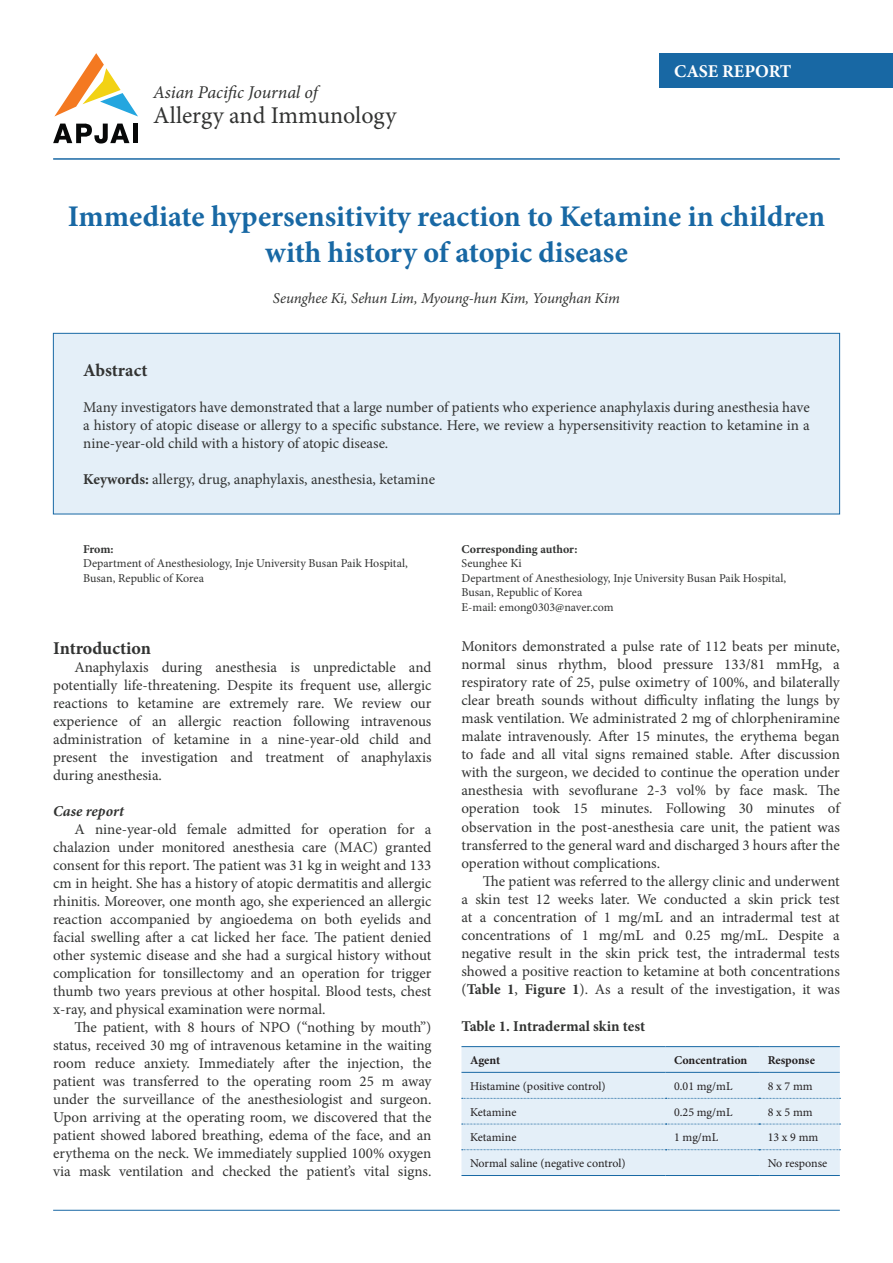
<style>
.page{position:relative;width:893px;height:1263px;background:#fff}
.page>*{position:absolute;margin:0;border:0;box-sizing:border-box;transform-origin:0 0}
.t1{font:700 30px/36px "Minion Pro";color:#1868a4;text-align:center}
.t2{font:24px "Minion Pro";color:#323332}
.t3{font:italic 18px "Minion Pro";letter-spacing:-.01em;color:#323332}
.t4{font:700 18px "Minion Pro";letter-spacing:-.005em;color:#323332}
.t5{font:700 18px "Minion Pro";letter-spacing:-.005em;color:#fff}
.t6{font:15px/18px "Minion Pro";color:#323332;text-align:justify}
.t7{font:italic 15px "Minion Pro";letter-spacing:-.015em;color:#323332}
.t8{font:700 15px "Minion Pro";color:#323332}
.t9{font:italic 700 15px "Minion Pro";letter-spacing:.005em;color:#323332}
.t10{font:12px/14.4px "Minion Pro";letter-spacing:-.005em;color:#323332}
.t11{font:12px "Minion Pro";color:#231f20}
.t12{font:700 12px "Minion Pro";letter-spacing:-.005em;color:#231f20}
.t13{font:700 12px "Minion Pro";letter-spacing:-.005em;color:#323332}
.s1{font-weight:700}
</style>
<div class="page">
<div style="left:53px;top:333px;width:787px;height:181px;background:#e4eff8;border:1px solid #1868a4"></div>
<div style="left:659px;top:53px;width:234px;height:34px;background:#1868a4"></div>
<svg style="left:54px;top:53px;width:84px;height:63px"></svg>
<div style="left:133px;top:124px;width:5px;height:19px;background:#070808"></div>
<svg style="left:53px;top:123px;width:76px;height:21px"></svg>
<hr style="left:53px;top:158px;width:787px;height:2px;background:#1868a4">
<hr style="left:53px;top:1210px;width:787px;height:1px;background:#1868a4">
<div style="left:461px;top:1047px;width:379px;height:128px;background:#e4eff8"></div>
<hr style="left:461px;top:1046px;width:205px;height:1px;background:#1868a4">
<hr style="left:666px;top:1046px;width:93px;height:1px;background:#1868a4">
<hr style="left:759px;top:1046px;width:81px;height:1px;background:#1868a4">
<hr style="left:461px;top:1072px;width:205px;height:1px;background:#1868a4">
<hr style="left:666px;top:1072px;width:93px;height:1px;background:#1868a4">
<hr style="left:759px;top:1072px;width:81px;height:1px;background:#1868a4">
<svg style="left:462px;top:1098px;width:379px;height:1px"></svg>
<svg style="left:462px;top:1124px;width:379px;height:1px"></svg>
<svg style="left:462px;top:1149px;width:379px;height:1px"></svg>
<hr style="left:461px;top:1175px;width:205px;height:1px;background:#1868a4">
<hr style="left:666px;top:1175px;width:93px;height:1px;background:#1868a4">
<hr style="left:759px;top:1175px;width:81px;height:1px;background:#1868a4">
<p class="t3" style="left:153px;top:80px;width:166px">Asian Pacific Journal of</p>
<p class="t2" style="left:153px;top:100px;width:245px">Allergy and Immunology</p>
<p class="t5" style="left:674px;top:58px;width:119px">CASE REPORT</p>
<p class="t1" style="left:68px;top:198px;width:759px">Immediate hypersensitivity reaction to Ketamine in children with history of atopic disease</p>
<p class="t7" style="left:273px;top:288px;width:349px">Seunghee Ki, Sehun Lim, Myoung-hun Kim, Younghan Kim</p>
<p class="t4" style="left:83px;top:358px;width:66px">Abstract</p>
<p class="t6" style="left:83px;top:398px;width:728px">Many investigators have demonstrated that a large number of patients who experience anaphylaxis during anesthesia have a history of atopic disease or allergy to a specific substance. Here, we review a hypersensitivity reaction to ketamine in a nine-year-old child with a history of atopic disease.</p>
<p class="t6" style="left:83px;top:470px;width:353px"><span class="s1">Keywords:</span> allergy, drug, anaphylaxis, anesthesia, ketamine</p>
<p class="t13" style="left:83px;top:541px;width:32px">From:</p>
<p class="t10" style="left:83px;top:556px;width:326px">Department of Anesthesiology, Inje University Busan Paik Hospital,<br>Busan, Republic of Korea</p>
<p class="t4" style="left:53px;top:635px;width:99px">Introduction</p>
<p class="t6" style="left:53px;top:658px;width:380px;text-indent:21px">Anaphylaxis during anesthesia is unpredictable and potentially life-threatening. Despite its frequent use, allergic reactions to ketamine are extremely rare. We review our experience of an allergic reaction following intravenous administration of ketamine in a nine-year-old child and present the investigation and treatment of anaphylaxis during anesthesia.</p>
<p class="t9" style="left:53px;top:800px;width:72px">Case report</p>
<p class="t6" style="left:53px;top:820px;width:380px;text-indent:21px">A nine-year-old female admitted for operation for a chalazion under monitored anesthesia care (MAC) granted consent for this report. The patient was 31 kg in weight and 133 cm in height. She has a history of atopic dermatitis and allergic rhinitis. Moreover, one month ago, she experienced an allergic reaction accompanied by angioedema on both eyelids and facial swelling after a cat licked her face. The patient denied other systemic disease and she had a surgical history without complication for tonsillectomy and an operation for trigger thumb two years previous at other hospital. Blood tests, chest x-ray, and physical examination were normal.</p>
<p class="t6" style="left:53px;top:1018px;width:380px;text-indent:21px">The patient, with 8 hours of NPO (“nothing by mouth”) status, received 30 mg of intravenous ketamine in the waiting room reduce anxiety. Immediately after the injection, the patient was transferred to the operating room 25 m away under the surveillance of the anesthesiologist and surgeon.<br>Upon arriving at the operating room, we discovered that the patient showed labored breathing, edema of the face, and an erythema on the neck. We immediately supplied 100% oxygen via mask ventilation and checked the patient’s vital signs.</p>
<p class="t13" style="left:461px;top:541px;width:117px">Corresponding author:</p>
<p class="t10" style="left:461px;top:556px;width:62px">Seunghee Ki</p>
<p class="t10" style="left:461px;top:571px;width:326px">Department of Anesthesiology, Inje University Busan Paik Hospital,<br>Busan, Republic of Korea</p>
<p class="t10" style="left:461px;top:600px;width:154px">E-mail: emong0303@naver.com</p>
<p class="t6" style="left:461px;top:638px;width:380px">Monitors demonstrated a pulse rate of 112 beats per minute, normal sinus rhythm, blood pressure 133/81 mmHg, a respiratory rate of 25, pulse oximetry of 100%, and bilaterally clear breath sounds without difficulty inflating the lungs by mask ventilation. We administrated 2 mg of chlorpheniramine malate intravenously. After 15 minutes, the erythema began to fade and all vital signs remained stable. After discussion with the surgeon, we decided to continue the operation under anesthesia with sevoflurane 2-3 vol% by face mask. The operation took 15 minutes. Following 30 minutes of observation in the post-anesthesia care unit, the patient was transferred to the general ward and discharged 3 hours after the operation without complications.</p>
<p class="t6" style="left:461px;top:872px;width:380px;text-indent:21px">The patient was referred to the allergy clinic and underwent a skin test 12 weeks later. We conducted a skin prick test at a concentration of 1 mg/mL and an intradermal test at concentrations of 1 mg/mL and 0.25 mg/mL. Despite a negative result in the skin prick test, the intradermal tests showed a positive reaction to ketamine at both concentrations (<span class="s1">Table 1</span>, <span class="s1">Figure 1</span>). As a result of the investigation, it was</p>
<p class="t8" style="left:461px;top:1016px;width:185px">Table 1. Intradermal skin test</p>
<p class="t12" style="left:470px;top:1051px;width:32px">Agent</p>
<p class="t12" style="left:674px;top:1051px;width:75px">Concentration</p>
<p class="t12" style="left:768px;top:1051px;width:49px">Response</p>
<p class="t11" style="left:470px;top:1078px;width:137px">Histamine (positive control)</p>
<p class="t11" style="left:674px;top:1078px;width:60px">0.01 mg/mL</p>
<p class="t11" style="left:768px;top:1078px;width:47px">8 x 7 mm</p>
<p class="t11" style="left:470px;top:1104px;width:48px">Ketamine</p>
<p class="t11" style="left:674px;top:1104px;width:60px">0.25 mg/mL</p>
<p class="t11" style="left:768px;top:1104px;width:47px">8 x 5 mm</p>
<p class="t11" style="left:470px;top:1129px;width:48px">Ketamine</p>
<p class="t11" style="left:674px;top:1129px;width:46px">1 mg/mL</p>
<p class="t11" style="left:768px;top:1129px;width:52px">13 x 9 mm</p>
<p class="t11" style="left:470px;top:1155px;width:157px">Normal saline (negative control)</p>
<p class="t11" style="left:768px;top:1155px;width:61px">No response</p>
</div>
